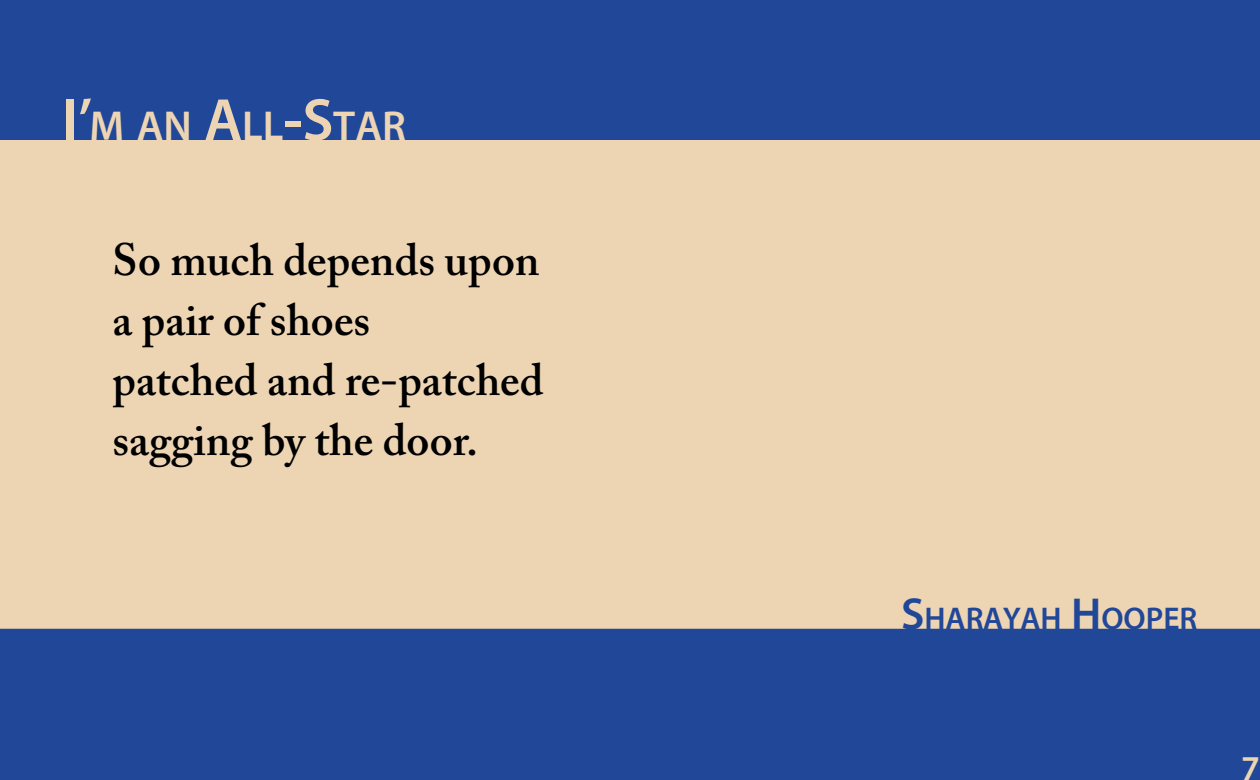
<style>
.page{position:relative;width:1260px;height:780px;background:#214798}
.page>*{position:absolute;margin:0;border:0;box-sizing:border-box;transform-origin:0 0}
.t1{font:600 45px/60px "Adobe Caslon Pro";color:#000}
.t2{font:600 42px "Myriad Pro";color:#edd5b4}
.t3{font:600 31.5px "Myriad Pro";color:#214798}
.s1{font-size:60px}
.s2{font-size:45px}
</style>
<div class="page">
<div style="left:1px;top:141px;width:1258px;height:487px;background:#edd5b4"></div>
<p class="t2" style="left:62px;top:99px;width:345px"><span class="s1">I’</span>M AN <span class="s1">A</span>LL<span class="s1">-S</span>TAR</p>
<p class="t1" style="left:112px;top:229px;width:433px">So much depends upon a pair of shoes<br>patched and re-patched sagging by the door.</p>
<p class="t3" style="left:901px;top:598px;width:298px"><span class="s2">S</span>HARAYAH <span class="s2">H</span> OOPER</p>
</div>
